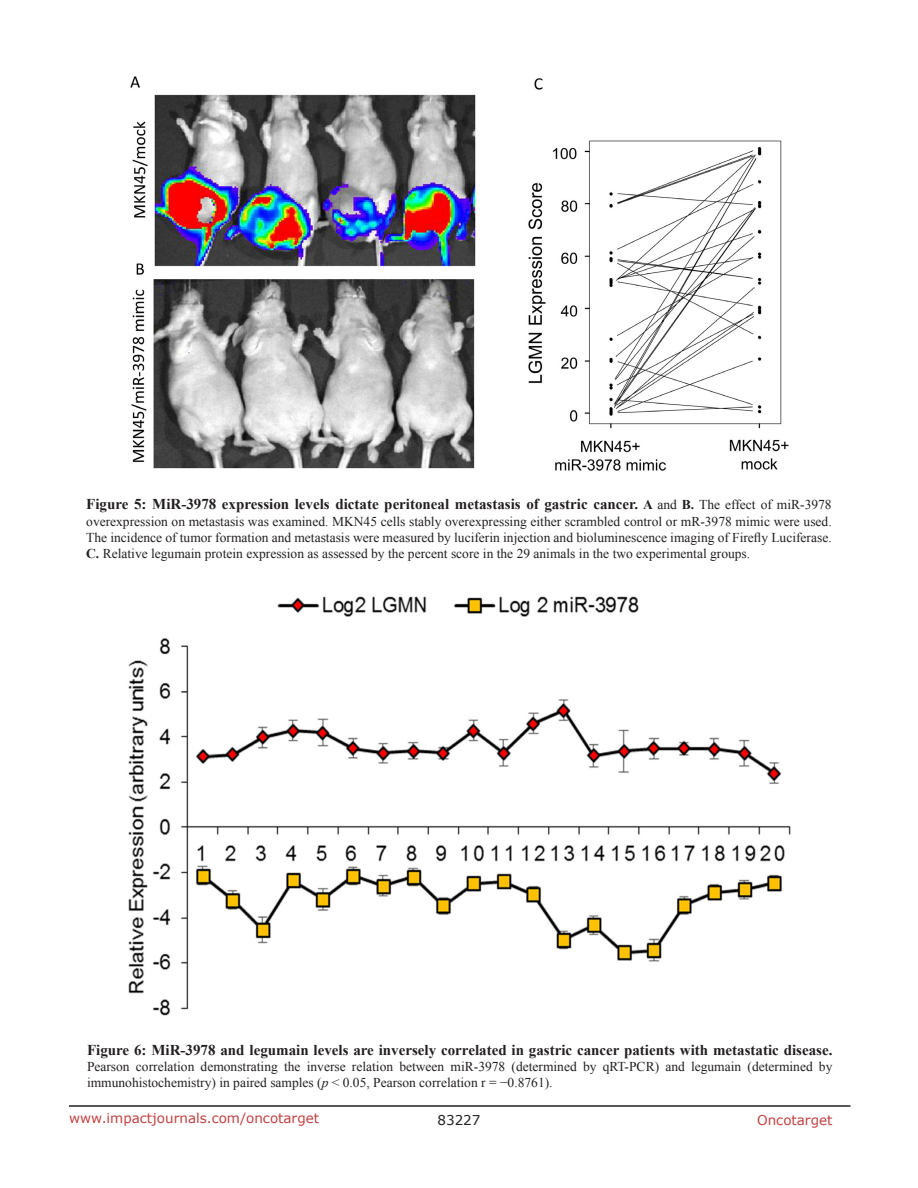
<style>
.page{position:relative;width:918px;height:1188px;background:#fff}
.page>*{position:absolute;margin:0;border:0;box-sizing:border-box;transform-origin:0 0}
.figuretext{font:700 15px "Times New Roman";color:#231f20}
.figuretext-2{font:13.5px/16.2px "Times New Roman";color:#231f20;text-align:justify}
.t1{font:13.5px "Verdana";color:#c24141}
.t2{font:13.5px "Verdana";color:#231f20}
.s1{font-size:13.5px}
.s2{font-weight:400;font-size:13.5px}
.s3{font-weight:700}
.s4{font-style:italic}
</style>
<div class="page">
<hr style="left:69px;top:1105px;width:781px;height:2px;background:#231f20">
<img style="left:130px;top:76px;width:659px;height:395px">
<img style="left:128px;top:596px;width:663px;height:420px">
<p class="figuretext" style="left:86px;top:494px;width:747px">Figure 5: MiR-3978 expression levels dictate peritoneal metastasis of gastric cancer. <span class="s1">A</span> <span class="s2">and</span> <span class="s1">B.</span> <span class="s2">The effect of miR-3978</span></p>
<p class="figuretext-2" style="left:86px;top:513px;width:747px">overexpression on metastasis was examined. MKN45 cells stably overexpressing either scrambled control or mR-3978 mimic were used.<br>The incidence of tumor formation and metastasis were measured by luciferin injection and bioluminescence imaging of Firefly Luciferase.<br><span class="s3">C.</span> Relative legumain protein expression as assessed by the percent score in the 29 animals in the two experimental groups.</p>
<p class="figuretext" style="left:87px;top:1039px;width:747px">Figure 6: MiR-3978 and legumain levels are inversely correlated in gastric cancer patients with metastatic disease.</p>
<p class="figuretext-2" style="left:87px;top:1058px;width:747px">Pearson correlation demonstrating the inverse relation between miR-3978 (determined by qRT-PCR) and legumain (determined by immunohistochemistry) in paired samples (<span class="s4">p</span> &lt; 0.05, Pearson correlation r = −0.8761).</p>
<p class="t1" style="left:69px;top:1109px;width:252px">www.impactjournals.com/oncotarget</p>
<p class="t2" style="left:438px;top:1111px;width:44px">83227</p>
<p class="t1" style="left:757px;top:1111px;width:77px">Oncotarget</p>
</div>
